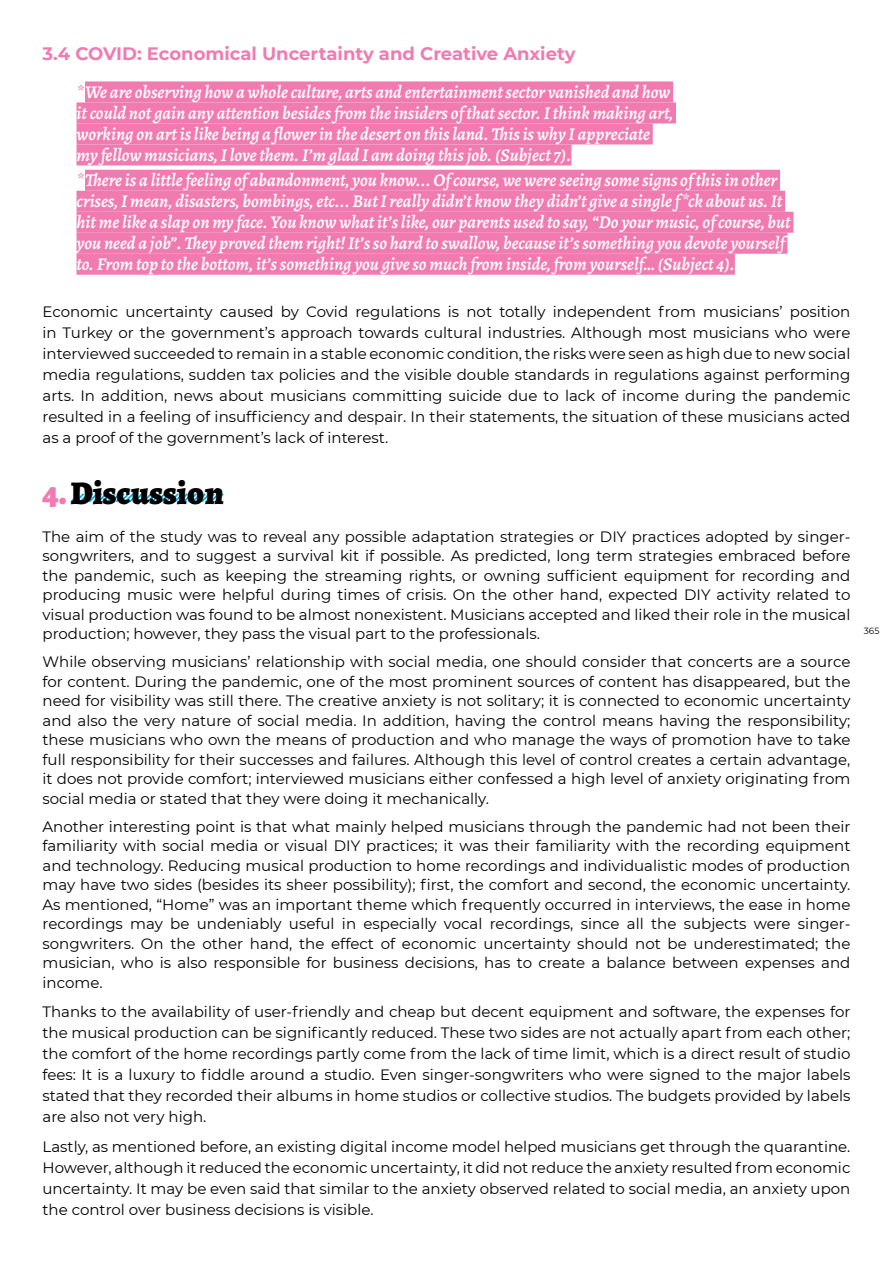
<style>
.page{position:relative;width:893px;height:1263px;background:#fff}
.page>*{position:absolute;margin:0;border:0;box-sizing:border-box;transform-origin:0 0}
.t1{font:900 33px "Alegreya";color:#000}
.t2{font:italic 600 18px/21px "Alegreya";color:#fff}
.t3{font:700 18px "Montserrat";color:#f17bb0}
.t4{font:15px/19.5px "Montserrat";color:#000;text-align:justify}
.t5{font:9px "Montserrat";color:#000}
.s1{font-weight:400;color:#f17bb0}
.s2{color:#f17bb0}
</style>
<div class="page">
<div style="left:85px;top:81px;width:588px;height:21px;background:#f17bb0"></div>
<div style="left:77px;top:102px;width:599px;height:21px;background:#f17bb0"></div>
<div style="left:77px;top:123px;width:576px;height:21px;background:#f17bb0"></div>
<div style="left:77px;top:144px;width:494px;height:21px;background:#f17bb0"></div>
<div style="left:85px;top:170px;width:695px;height:21px;background:#f17bb0"></div>
<div style="left:77px;top:191px;width:708px;height:21px;background:#f17bb0"></div>
<div style="left:77px;top:212px;width:716px;height:21px;background:#f17bb0"></div>
<div style="left:77px;top:233px;width:710px;height:21px;background:#f17bb0"></div>
<div style="left:77px;top:254px;width:658px;height:21px;background:#f17bb0"></div>
<svg style="left:70px;top:493px;width:154px;height:10px"></svg>
<p class="t3" style="left:43px;top:41px;width:534px">3.4 COVID: Economical Uncertainty and Creative Anxiety</p>
<p class="t2" style="left:77px;top:81px;width:598px"><span class="s1">*</span>We are observing how a whole culture, arts and entertainment sector vanished and how it could not gain any attention besides from the insiders of that sector. I think making art, working on art is like being a flower in the desert on this land. This is why I appreciate my fellow musicians, I love them. I’m glad I am doing this job. (Subject 7).</p>
<p class="t2" style="left:77px;top:169px;width:716px"><span class="s1">*</span>There is a little feeling of abandonment, you know... Of course, we were seeing some signs of this in other crises, I mean, disasters, bombings, etc... But I really didn’t know they didn’t give a single f*ck about us. It hit me like a slap on my face. You know what it’s like, our parents used to say, “Do your music, of course, but you need a job”. They proved them right! It’s so hard to swallow, because it’s something you devote yourself to. From top to the bottom, it’s something you give so much from inside, from yourself… (Subject 4).</p>
<p class="t4" style="left:43px;top:300px;width:809px;line-height:21px">Economic uncertainty caused by Covid regulations is not totally independent from musicians’ position in Turkey or the government’s approach towards cultural industries. Although most musicians who were interviewed succeeded to remain in a stable economic condition, the risks were seen as high due to new social media regulations, sudden tax policies and the visible double standards in regulations against performing arts. In addition, news about musicians committing suicide due to lack of income during the pandemic resulted in a feeling of insufficiency and despair. In their statements, the situation of these musicians acted as a proof of the government’s lack of interest.</p>
<h1 class="t1" style="left:43px;top:472px;width:183px"><span class="s2">4.</span> Discussion</h1>
<p class="t4" style="left:43px;top:526px;width:809px">The aim of the study was to reveal any possible adaptation strategies or DIY practices adopted by singer&shy;songwriters, and to suggest a survival kit if possible. As predicted, long term strategies embraced before the pandemic, such as keeping the streaming rights, or owning sufficient equipment for recording and producing music were helpful during times of crisis. On the other hand, expected DIY activity related to visual production was found to be almost nonexistent. Musicians accepted and liked their role in the musical production; however, they pass the visual part to the professionals.</p>
<p class="t4" style="left:43px;top:652px;width:809px">While observing musicians’ relationship with social media, one should consider that concerts are a source for content. During the pandemic, one of the most prominent sources of content has disappeared, but the need for visibility was still there. The creative anxiety is not solitary; it is connected to economic uncertainty and also the very nature of social media. In addition, having the control means having the responsibility; these musicians who own the means of production and who manage the ways of promotion have to take full responsibility for their successes and failures. Although this level of control creates a certain advantage, it does not provide comfort; interviewed musicians either confessed a high level of anxiety originating from social media or stated that they were doing it mechanically.</p>
<p class="t4" style="left:43px;top:816px;width:809px">Another interesting point is that what mainly helped musicians through the pandemic had not been their familiarity with social media or visual DIY practices; it was their familiarity with the recording equipment and technology. Reducing musical production to home recordings and individualistic modes of production may have two sides (besides its sheer possibility); first, the comfort and second, the economic uncertainty.<br>As mentioned, “Home” was an important theme which frequently occurred in interviews, the ease in home recordings may be undeniably useful in especially vocal recordings, since all the subjects were singer&shy;songwriters. On the other hand, the effect of economic uncertainty should not be underestimated; the musician, who is also responsible for business decisions, has to create a balance between expenses and income.</p>
<p class="t4" style="left:43px;top:1001px;width:809px;line-height:21px">Thanks to the availability of user-friendly and cheap but decent equipment and software, the expenses for the musical production can be significantly reduced. These two sides are not actually apart from each other; the comfort of the home recordings partly come from the lack of time limit, which is a direct result of studio fees: It is a luxury to fiddle around a studio. Even singer-songwriters who were signed to the major labels stated that they recorded their albums in home studios or collective studios. The budgets provided by labels are also not very high.</p>
<p class="t4" style="left:43px;top:1135px;width:809px;line-height:21px">Lastly, as mentioned before, an existing digital income model helped musicians get through the quarantine.<br>However, although it reduced the economic uncertainty, it did not reduce the anxiety resulted from economic uncertainty. It may be even said that similar to the anxiety observed related to social media, an anxiety upon the control over business decisions is visible.</p>
<p class="t5" style="left:864px;top:625px;width:17px">365</p>
</div>
